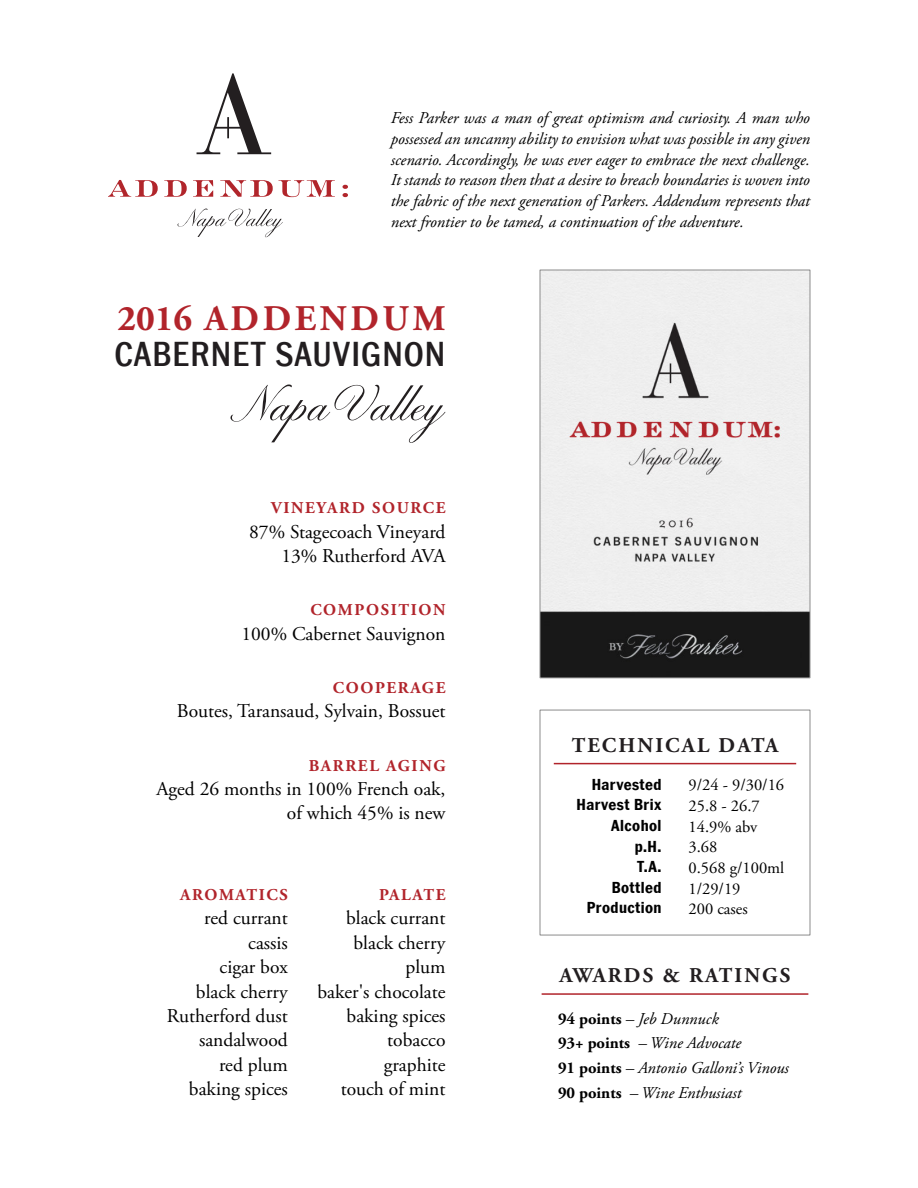
<style>
.page{position:relative;width:918px;height:1188px;background:#fff}
.page>*{position:absolute;margin:0;border:0;box-sizing:border-box;transform-origin:0 0}
.t1{font:500 36px/36px "Franklin Narrow ITC Pro";letter-spacing:.03em;color:#221e20}
.t2{font:700 21px "Adobe Garamond Pro";letter-spacing:.1em;color:#221e20}
.t3{font:19.5px/24.3px "Adobe Garamond Pro";color:#000;text-align:right}
.t4{font:italic 16.5px/20.7px "Adobe Garamond Pro";color:#000;text-align:justify}
.t5{font:700 16.5px "Adobe Garamond Pro";letter-spacing:.1em;color:#b1242b}
.t6{font:16.5px "Adobe Garamond Pro";color:#000}
.t7{font:700 16.5px "Franklin Narrow ITC Pro";letter-spacing:.025em;color:#000}
.s1{font-family:"Adobe Garamond Pro";font-weight:700;color:#b1242b}
.s2{font-weight:700;font-style:normal}
</style>
<div class="page">
<svg style="left:177px;top:209px;width:106px;height:28px"></svg>
<svg style="left:108px;top:180px;width:240px;height:17px"></svg>
<svg style="left:197px;top:73px;width:74px;height:81px"></svg>
<svg style="left:230px;top:384px;width:216px;height:59px"></svg>
<img style="left:542px;top:272px;width:266px;height:404px">
<div style="left:540px;top:270px;width:270px;height:408px;border:1px solid #8c8c8c"></div>
<hr style="left:554px;top:763px;width:242px;height:1px;background:#b1242b">
<div style="left:540px;top:710px;width:270px;height:225px;border:1px solid #8c8c8c"></div>
<hr style="left:542px;top:993px;width:266px;height:2px;background:#b1242b">
<p class="t4" style="left:391px;top:109px;width:421px">Fess Parker was a man of great optimism and curiosity. A man who possessed an uncanny ability to envision what was possible in any given scenario. Accordingly, he was ever eager to embrace the next challenge.<br>It stands to reason then that a desire to breach boundaries is woven into the fabric of the next generation of Parkers. Addendum represents that next frontier to be tamed, a continuation of the adventure.</p>
<h1 class="t1" style="left:114px;top:302px;width:333px"><span class="s1">2016 ADDENDUM<br></span>CABERNET SAUVIGNON</h1>
<h2 class="t5" style="left:271px;top:501px;width:176px">VINEYARD SOURCE</h2>
<p class="t3" style="left:249px;top:521px;width:198px">87% Stagecoach Vineyard<br>13% Rutherford AVA</p>
<h2 class="t5" style="left:310px;top:603px;width:137px">COMPOSITION</h2>
<p class="t3" style="left:241px;top:623px;width:206px">100% Cabernet Sauvignon</p>
<h2 class="t5" style="left:333px;top:681px;width:114px">COOPERAGE</h2>
<p class="t3" style="left:177px;top:701px;width:270px">Boutes, Taransaud, Sylvain, Bossuet</p>
<h2 class="t5" style="left:309px;top:759px;width:138px">BARREL AGING</h2>
<p class="t3" style="left:156px;top:779px;width:291px">Aged 26 months in 100% French oak, of which 45% is new</p>
<h2 class="t5" style="left:180px;top:888px;width:109px">AROMATICS</h2>
<p class="t3" style="left:167px;top:908px;width:123px">red currant cassis<br>cigar box<br>black cherry<br>Rutherford dust sandalwood<br>red plum baking spices</p>
<h2 class="t5" style="left:379px;top:888px;width:68px">PALATE</h2>
<p class="t3" style="left:318px;top:908px;width:129px">black currant black cherry plum<br>baker's chocolate baking spices tobacco<br>graphite<br>touch of mint</p>
<h2 class="t2" style="left:572px;top:737px;width:208px">TECHNICAL DATA</h2>
<p class="t7" style="left:592px;top:777px;width:71px">Harvested</p>
<p class="t6" style="left:688px;top:778px;width:97px">9/24 - 9/30/16</p>
<p class="t7" style="left:577px;top:798px;width:86px">Harvest Brix</p>
<p class="t6" style="left:688px;top:799px;width:73px">25.8 - 26.7</p>
<p class="t7" style="left:611px;top:818px;width:52px">Alcohol</p>
<p class="t6" style="left:688px;top:820px;width:70px">14.9% abv</p>
<p class="t7" style="left:635px;top:839px;width:28px">p.H.</p>
<p class="t6" style="left:688px;top:840px;width:30px">3.68</p>
<p class="t7" style="left:637px;top:860px;width:26px">T.A.</p>
<p class="t6" style="left:688px;top:861px;width:97px">0.568 g/100ml</p>
<p class="t7" style="left:612px;top:880px;width:51px">Bottled</p>
<p class="t6" style="left:688px;top:882px;width:54px">1/29/19</p>
<p class="t7" style="left:587px;top:901px;width:76px">Production</p>
<p class="t6" style="left:688px;top:902px;width:61px">200 cases</p>
<h2 class="t2" style="left:560px;top:967px;width:232px">AWARDS &amp; RATINGS</h2>
<p class="t4" style="left:558px;top:1007px;width:232px;line-height:24.8px;text-align:left"><span class="s2">94 points</span> – Jeb Dunnuck<br><span class="s2">93+ points</span> – Wine Advocate<br><span class="s2">91 points</span> – Antonio Galloni’s Vinous<br><span class="s2">90 points</span> – Wine Enthusiast</p>
</div>
